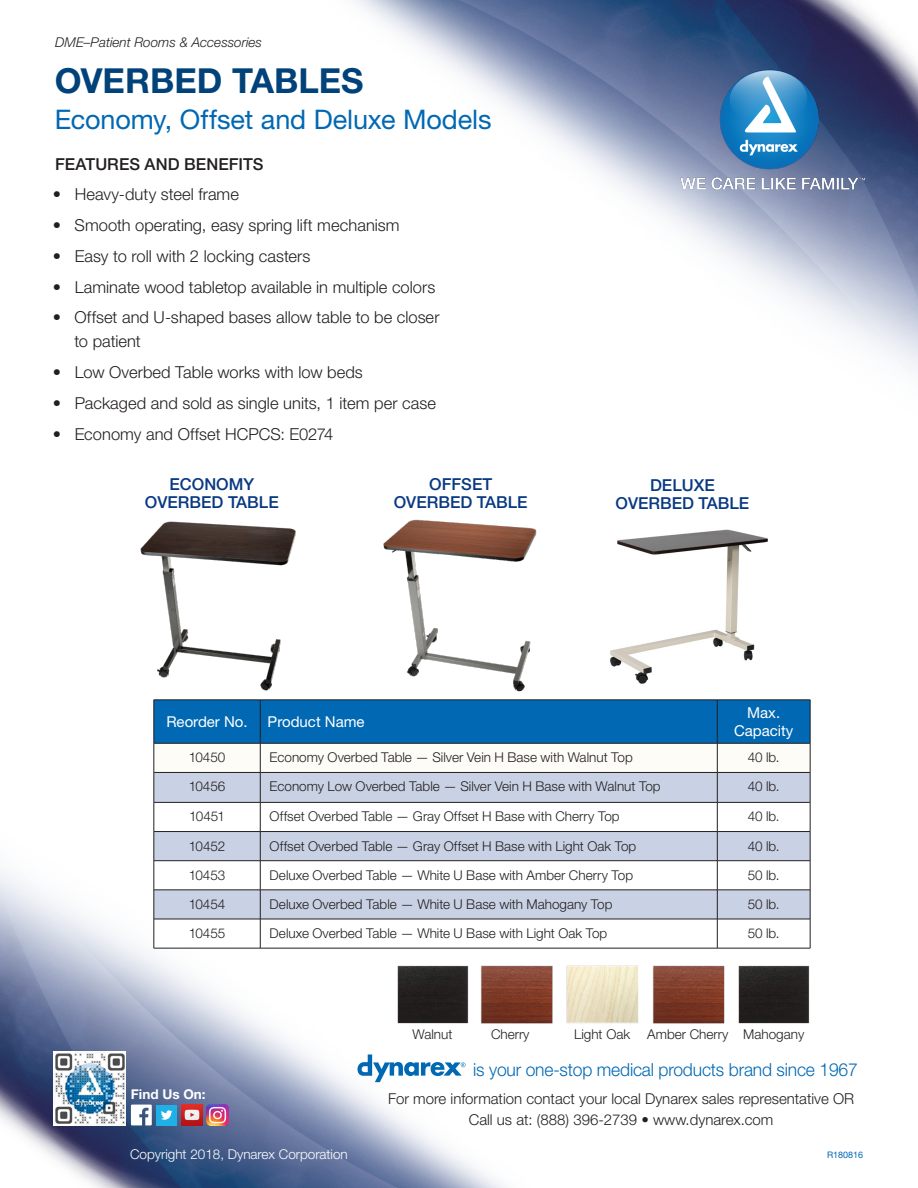
<style>
.page{position:relative;width:918px;height:1188px;background:#fff}
.page>*{position:absolute;margin:0;border:0;box-sizing:border-box;transform-origin:0 0}
.t1{font:700 34.5px "Helvetica Neue LT Std";color:#004279}
.Sub_Head{font:27px "Helvetica Neue LT Std";letter-spacing:-.005em;color:#0168b3}
.t2{font:300 18px "Helvetica Neue LT Std";letter-spacing:-.01em;color:#0168b3}
.t3{font:300 16.5px/24px "Helvetica Neue LT Std";color:#231f20}
.Small_Cap_Text{font:500 16.5px/18px "Helvetica Neue LT Std";color:#083981;text-align:center}
.Features_Benefits{font:500 16.5px "Helvetica Neue LT Std";letter-spacing:.005em;color:#231f20}
.Contact{font:300 15px "Helvetica Neue LT Std";color:#231f20}
.Table_Head{font:15px/18px "Helvetica Neue LT Std";color:#fff;text-align:center}
.Table_Text{font:300 13.5px "Helvetica Neue LT Std";color:#231f20}
.Contact-2{font:300 13.5px "Helvetica Neue LT Std";color:#231f20}
.Copyright{font:300 13.5px "Helvetica Neue LT Std";color:#fff}
.Category_Text{font:italic 300 13.5px "Helvetica Neue LT Std";color:#231f20}
.t4{font:700 13.5px "Helvetica Neue LT Std";color:#fff}
.t5{font:9px "Helvetica Neue LT Std";color:#0168b3}
</style>
<div class="page">
<img style="left:0;top:0;width:918px;height:1188px">
<div style="left:156px;top:1105px;width:21px;height:21px;background:#1fb0e6"></div>
<svg style="left:161px;top:1110px;width:11px;height:10px"></svg>
<img style="left:181px;top:1105px;width:21px;height:21px">
<svg style="left:131px;top:1105px;width:21px;height:20px"></svg>
<img style="left:207px;top:1104px;width:21px;height:22px">
<img style="left:53px;top:1052px;width:73px;height:73px">
<img style="left:675px;top:64px;width:196px;height:132px">
<svg style="left:357px;top:1054px;width:108px;height:28px"></svg>
<img style="left:394px;top:960px;width:80px;height:70px">
<img style="left:735px;top:960px;width:82px;height:70px">
<img style="left:562px;top:960px;width:168px;height:70px">
<img style="left:474px;top:960px;width:85px;height:70px">
<img style="left:601px;top:524px;width:175px;height:161px">
<svg style="left:154px;top:700px;width:657px;height:248px"></svg>
<hr style="left:154px;top:948px;width:106px;height:1px;background:#231f20">
<hr style="left:260px;top:948px;width:457px;height:1px;background:#231f20">
<hr style="left:717px;top:948px;width:93px;height:1px;background:#231f20">
<img style="left:139px;top:520px;width:159px;height:172px">
<img style="left:381px;top:519px;width:157px;height:173px">
<p class="Category_Text" style="left:55px;top:34px;width:208px">DME–Patient Rooms &amp; Accessories</p>
<p class="t1" style="left:55px;top:59px;width:310px">OVERBED TABLES</p>
<p class="Sub_Head" style="left:55px;top:103px;width:438px">Economy, Offset and Deluxe Models</p>
<p class="Features_Benefits" style="left:55px;top:154px;width:210px">FEATURES AND BENEFITS</p>
<p class="t3" style="left:53px;top:182px;width:188px">• Heavy-duty steel frame</p>
<p class="t3" style="left:53px;top:213px;width:348px">• Smooth operating, easy spring lift mechanism</p>
<p class="t3" style="left:53px;top:244px;width:259px">• Easy to roll with 2 locking casters</p>
<p class="t3" style="left:53px;top:274px;width:384px">• Laminate wood tabletop available in multiple colors</p>
<p class="t3" style="left:75px;top:305px;width:367px;text-indent:-22px">• Offset and U-shaped bases allow table to be closer to patient</p>
<p class="t3" style="left:53px;top:360px;width:312px">• Low Overbed Table works with low beds</p>
<p class="t3" style="left:53px;top:391px;width:385px">• Packaged and sold as single units, 1 item per case</p>
<p class="t3" style="left:53px;top:421px;width:282px">• Economy and Offset HCPCS: E0274</p>
<p class="Small_Cap_Text" style="left:145px;top:475px;width:135px">ECONOMY<br>OVERBED TABLE</p>
<p class="Small_Cap_Text" style="left:394px;top:475px;width:135px">OFFSET<br>OVERBED TABLE</p>
<p class="Small_Cap_Text" style="left:615px;top:476px;width:135px">DELUXE<br>OVERBED TABLE</p>
<p class="Table_Head" style="left:166px;top:712px;width:83px">Reorder No.</p>
<p class="Table_Head" style="left:268px;top:712px;width:98px">Product Name</p>
<p class="Table_Head" style="left:734px;top:703px;width:61px">Max.<br>Capacity</p>
<p class="Table_Text" style="left:189px;top:749px;width:38px">10450</p>
<p class="Table_Text" style="left:270px;top:749px;width:365px">Economy Overbed Table — Silver Vein H Base with Walnut Top</p>
<p class="Table_Text" style="left:748px;top:749px;width:33px">40 lb.</p>
<p class="Table_Text" style="left:189px;top:778px;width:38px">10456</p>
<p class="Table_Text" style="left:270px;top:778px;width:393px">Economy Low Overbed Table — Silver Vein H Base with Walnut Top</p>
<p class="Table_Text" style="left:748px;top:778px;width:33px">40 lb.</p>
<p class="Table_Text" style="left:189px;top:808px;width:37px">10451</p>
<p class="Table_Text" style="left:270px;top:808px;width:351px">Offset Overbed Table — Gray Offset H Base with Cherry Top</p>
<p class="Table_Text" style="left:748px;top:808px;width:33px">40 lb.</p>
<p class="Table_Text" style="left:189px;top:838px;width:38px">10452</p>
<p class="Table_Text" style="left:270px;top:838px;width:368px">Offset Overbed Table — Gray Offset H Base with Light Oak Top</p>
<p class="Table_Text" style="left:748px;top:838px;width:33px">40 lb.</p>
<p class="Table_Text" style="left:189px;top:867px;width:38px">10453</p>
<p class="Table_Text" style="left:270px;top:867px;width:365px">Deluxe Overbed Table — White U Base with Amber Cherry Top</p>
<p class="Table_Text" style="left:748px;top:867px;width:33px">50 lb.</p>
<p class="Table_Text" style="left:189px;top:896px;width:38px">10454</p>
<p class="Table_Text" style="left:270px;top:896px;width:344px">Deluxe Overbed Table — White U Base with Mahogany Top</p>
<p class="Table_Text" style="left:748px;top:896px;width:33px">50 lb.</p>
<p class="Table_Text" style="left:189px;top:925px;width:38px">10455</p>
<p class="Table_Text" style="left:270px;top:925px;width:339px">Deluxe Overbed Table — White U Base with Light Oak Top</p>
<p class="Table_Text" style="left:748px;top:925px;width:33px">50 lb.</p>
<p class="Contact-2" style="left:413px;top:1026px;width:41px">Walnut</p>
<p class="Contact-2" style="left:491px;top:1026px;width:40px">Cherry</p>
<p class="Contact-2" style="left:574px;top:1026px;width:58px">Light Oak</p>
<p class="Contact-2" style="left:647px;top:1026px;width:83px">Amber Cherry</p>
<p class="Contact-2" style="left:743px;top:1026px;width:63px">Mahogany</p>
<p class="t4" style="left:131px;top:1086px;width:76px">Find Us On:</p>
<p class="t2" style="left:473px;top:1058px;width:386px">is your one-stop medical products brand since 1967</p>
<p class="Contact" style="left:388px;top:1090px;width:468px">For more information contact your local Dynarex sales representative OR</p>
<p class="Contact" style="left:469px;top:1111px;width:306px">Call us at: (888) 396-2739 • www.dynarex.com</p>
<p class="Copyright" style="left:130px;top:1146px;width:219px">Copyright 2018, Dynarex Corporation</p>
<p class="t5" style="left:827px;top:1150px;width:38px">R180816</p>
</div>
